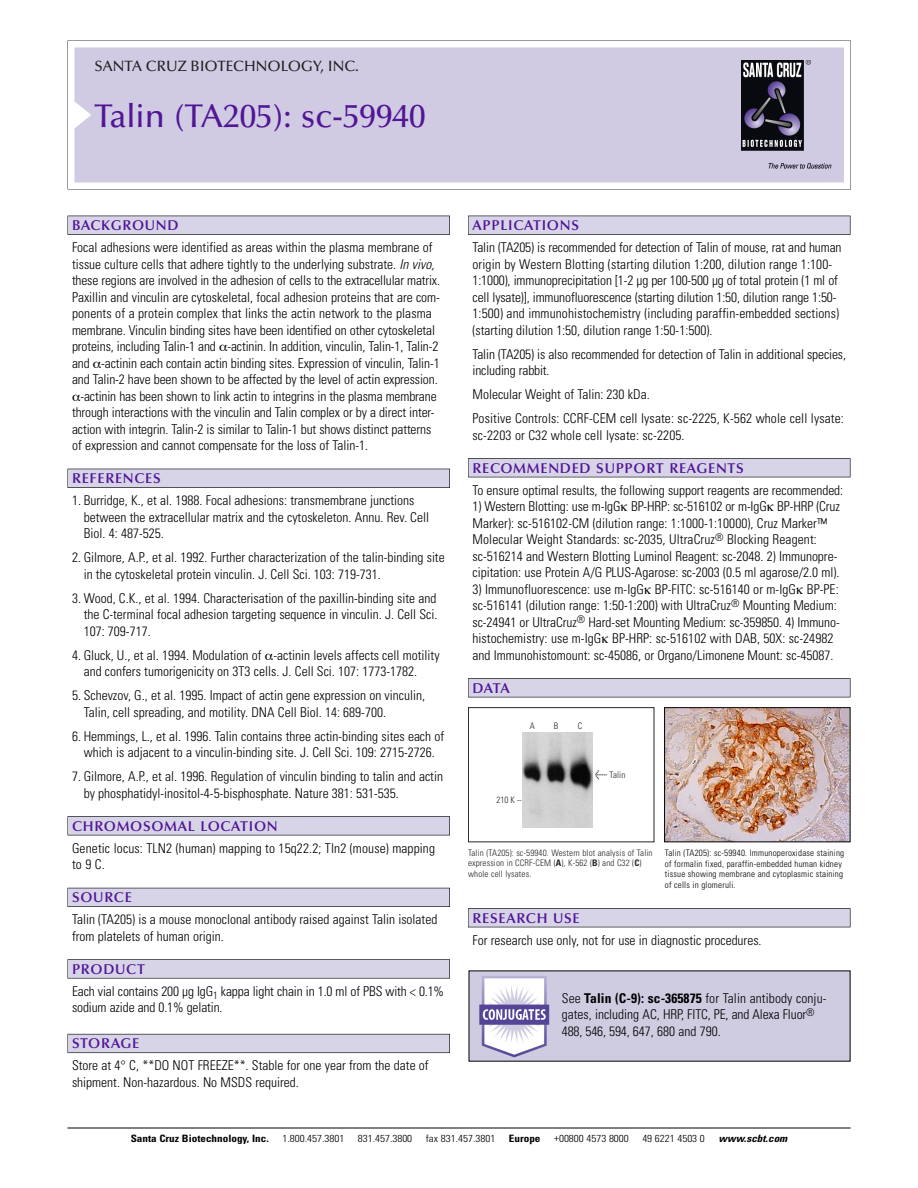
<style>
.page{position:relative;width:918px;height:1188px;background:#fff}
.page>*{position:absolute;margin:0;border:0;box-sizing:border-box;transform-origin:0 0}
.t1{font:500 33px "Optima";color:#511695}
.t2{font:500 15px "Optima";color:#231f20}
.t3{font:600 14.25px "Optima";letter-spacing:.05em;color:#511695}
.t4{font:300 condensed 13.5px/16.5px "Univers";color:#000}
.t5{font:300 condensed 10.2px "Univers";color:#000;scale:1.1 1}
.t6{font:700 condensed 10.2px "Univers";color:#000;scale:1.1 1}
.t7{font:italic 700 condensed 10.2px "Univers";color:#000;scale:1.1 1}
.t8{font:300 condensed 9px/10.5px "Univers";letter-spacing:.02em;color:#000}
.t9{font:300 condensed 9px/10.5px "Univers";letter-spacing:.015em;color:#272627}
.s1{font-style:italic}
.s2{font-family:"Meta Plus";font-weight:400;font-stretch:normal;font-size:10.5px}
.s3{font-weight:700}
</style>
<div class="page">
<svg style="left:68px;top:40px;width:783px;height:149px"></svg>
<div style="left:74px;top:47px;width:770px;height:135px;background:#d1cae3"></div>
<img style="left:741px;top:60px;width:90px;height:108px">
<div style="left:68px;top:216px;width:382px;height:19px;background:#535256"></div>
<div style="left:68px;top:216px;width:381px;height:18px;background:#d7d4e8"></div>
<div style="left:68px;top:469px;width:382px;height:19px;background:#525156"></div>
<div style="left:68px;top:469px;width:381px;height:18px;background:#d7d4e8"></div>
<div style="left:68px;top:816px;width:382px;height:19px;background:#545357"></div>
<div style="left:68px;top:817px;width:381px;height:18px;background:#d7d4e8"></div>
<div style="left:68px;top:888px;width:382px;height:19px;background:#535259"></div>
<div style="left:68px;top:888px;width:381px;height:18px;background:#d7d4e8"></div>
<svg style="left:68px;top:959px;width:382px;height:20px"></svg>
<div style="left:68px;top:960px;width:381px;height:18px;background:#d7d4e8"></div>
<div style="left:68px;top:1034px;width:382px;height:19px;background:#64626c"></div>
<div style="left:68px;top:1034px;width:381px;height:18px;background:#d7d4e8"></div>
<div style="left:468px;top:216px;width:382px;height:19px;background:#535256"></div>
<div style="left:468px;top:216px;width:382px;height:18px;background:#d7d4e8"></div>
<div style="left:468px;top:458px;width:382px;height:19px;background:#515155"></div>
<div style="left:468px;top:459px;width:382px;height:18px;background:#d7d4e8"></div>
<div style="left:468px;top:678px;width:382px;height:19px;background:#545357"></div>
<div style="left:468px;top:679px;width:382px;height:18px;background:#d7d4e8"></div>
<div style="left:468px;top:908px;width:382px;height:19px;background:#515155"></div>
<div style="left:468px;top:909px;width:382px;height:18px;background:#d7d4e8"></div>
<hr style="left:68px;top:1128px;width:782px;height:1px;background:#000">
<div style="left:468px;top:707px;width:186px;height:135px;border:1px solid #272627"></div>
<img style="left:523px;top:733px;width:70px;height:95px">
<img style="left:666px;top:709px;width:182px;height:131px">
<div style="left:664px;top:707px;width:186px;height:135px;border:1px solid #000"></div>
<img style="left:471px;top:972px;width:377px;height:88px">
<p class="t2" style="left:94px;top:60px;width:266px">SANTA CRUZ BIOTECHNOLOGY, INC.</p>
<p class="t1" style="left:94px;top:102px;width:333px">Talin (TA205): sc-59940</p>
<p class="t3" style="left:72px;top:219px;width:108px">BACKGROUND</p>
<p class="t4" style="left:72px;top:240px;width:362px">Focal adhesions were identified as areas within the plasma membrane of</p>
<p class="t4" style="left:72px;top:257px;width:367px">tissue culture cells that adhere tightly to the underlying substrate. <span class="s1">In vivo,</span></p>
<p class="t4" style="left:72px;top:273px;width:370px">these regions are involved in the adhesion of cells to the extracellular matrix.</p>
<p class="t4" style="left:72px;top:290px;width:370px">Paxillin and vinculin are cytoskeletal, focal adhesion proteins that are com-</p>
<p class="t4" style="left:72px;top:306px;width:361px">ponents of a protein complex that links the actin network to the plasma</p>
<p class="t4" style="left:72px;top:323px;width:365px">membrane. Vinculin binding sites have been identified on other cytoskeletal</p>
<p class="t4" style="left:72px;top:339px;width:368px">proteins, including Talin-1 and -actinin. In addition, vinculin, Talin-1, Talin-2</p>
<p class="t4" style="left:72px;top:356px;width:369px">and -actinin each contain actin binding sites. Expression of vinculin, Talin-1</p>
<p class="t4" style="left:72px;top:372px;width:367px">and Talin-2 have been shown to be affected by the level of actin expression.</p>
<p class="t4" style="left:80px;top:389px;width:358px">-actinin has been shown to link actin to integrins in the plasma membrane</p>
<p class="t4" style="left:72px;top:405px;width:364px">through interactions with the vinculin and Talin complex or by a direct inter-</p>
<p class="t4" style="left:72px;top:422px;width:361px">action with integrin. Talin-2 is similar to Talin-1 but shows distinct patterns</p>
<p class="t4" style="left:72px;top:438px;width:298px">of expression and cannot compensate for the loss of Talin-1.</p>
<p class="t3" style="left:72px;top:472px;width:90px">REFERENCES</p>
<p class="t4" style="left:84px;top:493px;width:347px;text-indent:-12px">1. Burridge, K., et al. 1988. Focal adhesions: transmembrane junctions between the extracellular matrix and the cytoskeleton. Annu. Rev. Cell<br>Biol. 4: 487-525.</p>
<p class="t4" style="left:84px;top:550px;width:363px;text-indent:-12px">2. Gilmore, A.P., et al. 1992. Further characterization of the talin-binding site in the cytoskeletal protein vinculin. J. Cell Sci. 103: 719-731.</p>
<p class="t4" style="left:84px;top:591px;width:355px;text-align:justify;text-indent:-12px">3. Wood, C.K., et al. 1994. Characterisation of the paxillin-binding site and the C-terminal focal adhesion targeting sequence in vinculin. J. Cell Sci.<br>107: 709-717.</p>
<p class="t4" style="left:84px;top:648px;width:357px;text-indent:-12px">4. Gluck, U., et al. 1994. Modulation of -actinin levels affects cell motility and confers tumorigenicity on 3T3 cells. J. Cell Sci. 107: 1773-1782.</p>
<p class="t4" style="left:84px;top:688px;width:343px;text-indent:-12px">5. Schevzov, G., et al. 1995. Impact of actin gene expression on vinculin,<br>Talin, cell spreading, and motility. DNA Cell Biol. 14: 689-700.</p>
<p class="t4" style="left:72px;top:729px;width:374px;text-align:center">6. Hemmings, L., et al. 1996. Talin contains three actin-binding sites each of which is adjacent to a vinculin-binding site. J. Cell Sci. 109: 2715-2726.</p>
<p class="t4" style="left:84px;top:769px;width:361px;text-indent:-12px">7. Gilmore, A.P., et al. 1996. Regulation of vinculin binding to talin and actin by phosphatidyl-inositol-4-5-bisphosphate. Nature 381: 531-535.</p>
<p class="t3" style="left:72px;top:820px;width:207px">CHROMOSOMAL LOCATION</p>
<p class="t4" style="left:72px;top:841px;width:365px">Genetic locus: TLN2 (human) mapping to 15q22.2; Tln2 (mouse) mapping to 9 C.</p>
<p class="t3" style="left:72px;top:891px;width:61px">SOURCE</p>
<p class="t4" style="left:72px;top:913px;width:367px">Talin (TA205) is a mouse monoclonal antibody raised against Talin isolated from platelets of human origin.</p>
<p class="t3" style="left:72px;top:963px;width:74px">PRODUCT</p>
<p class="t4" style="left:72px;top:984px;width:374px">Each vial contains 200 µg IgG<sub>1</sub> kappa light chain in 1.0 ml of PBS with &lt; 0.1% sodium azide and 0.1% gelatin.</p>
<p class="t3" style="left:72px;top:1038px;width:69px">STORAGE</p>
<p class="t4" style="left:72px;top:1059px;width:358px">Store at 4° C, **DO NOT FREEZE**. Stable for one year from the date of shipment. Non-hazardous. No MSDS required.</p>
<p class="t3" style="left:473px;top:219px;width:108px">APPLICATIONS</p>
<p class="t4" style="left:473px;top:240px;width:371px">Talin (TA205) is recommended for detection of Talin of mouse, rat and human origin by Western Blotting (starting dilution 1:200, dilution range 1:100- 1:1000), immunoprecipitation [1-2 µg per 100-500 µg of total protein (1 ml of cell lysate)], immunofluorescence (starting dilution 1:50, dilution range 1:50- 1:500) and immunohistochemistry (including paraffin-embedded sections) (starting dilution 1:50, dilution range 1:50-1:500).</p>
<p class="t4" style="left:473px;top:347px;width:375px">Talin (TA205) is also recommended for detection of Talin in additional species, including rabbit.</p>
<p class="t4" style="left:473px;top:387px;width:179px">Molecular Weight of Talin: 230 kDa.</p>
<p class="t4" style="left:473px;top:411px;width:373px">Positive Controls: CCRF-CEM cell lysate: sc-2225, K-562 whole cell lysate: sc-2203 or C32 whole cell lysate: sc-2205.</p>
<p class="t3" style="left:473px;top:462px;width:273px">RECOMMENDED SUPPORT REAGENTS</p>
<p class="t4" style="left:473px;top:483px;width:372px">To ensure optimal results, the following support reagents are recommended:</p>
<p class="t4" style="left:473px;top:499px;width:369px">1) Western Blotting: use m-IgG BP-HRP: sc-516102 or m-IgG BP-HRP (Cruz Marker): sc-516102-CM (dilution range: 1:1000-1:10000), Cruz Marker™ Molecular Weight Standards: sc-2035, UltraCruz<sup>®</sup> Blocking Reagent: sc-516214 and Western Blotting Luminol Reagent: sc-2048. 2) Immunopre&shy;cipitation: use Protein A/G PLUS-Agarose: sc-2003 (0.5 ml agarose/2.0 ml).</p>
<p class="t4" style="left:473px;top:582px;width:369px">3) Immunofluorescence: use m-IgG BP-FITC: sc-516140 or m-IgG BP-PE: sc-516141 (dilution range: 1:50-1:200) with UltraCruz<sup>®</sup> Mounting Medium: sc-24941 or UltraCruz<sup>®</sup> Hard-set Mounting Medium: sc-359850. 4) Immuno&shy;histochemistry: use m-IgG BP-HRP: sc-516102 with DAB, 50X: sc-24982 and Immunohistomount: sc-45086, or Organo/Limonene Mount: sc-45087.</p>
<p class="t3" style="left:473px;top:682px;width:39px">DATA</p>
<p class="t9" style="left:530px;top:722px;width:7px">A</p>
<p class="t9" style="left:554px;top:722px;width:6px">B</p>
<p class="t9" style="left:578px;top:722px;width:6px">C</p>
<p class="t9" style="left:497px;top:796px;width:26px">210 K –</p>
<p class="t9" style="left:595px;top:770px;width:32px"><span class="s2">&lt;</span> Talin</p>
<p class="t9" style="left:468px;top:848px;width:186px">Talin (TA205): sc-59940. Western blot analysis of Talin expression in CCRF-CEM (<span class="s3">A</span>), K-562 (<span class="s3">B</span>) and C32 (<span class="s3">C</span>) whole cell lysates.</p>
<p class="t8" style="left:665px;top:849px;width:181px">Talin (TA205): sc-59940. Immunoperoxidase staining of formalin fixed, paraffin-embedded human kidney tissue showing membrane and cytoplasmic staining of cells in glomeruli.</p>
<p class="t3" style="left:473px;top:912px;width:109px">RESEARCH USE</p>
<p class="t4" style="left:473px;top:933px;width:291px">For research use only, not for use in diagnostic procedures.</p>
<p class="t4" style="left:562px;top:991px;width:266px">See <span class="s3">Talin (C-9): sc-365875</span> for Talin antibody conju&shy;gates, including AC, HRP, FITC, PE, and Alexa Fluor<sup>®<br></sup>488, 546, 594, 647, 680 and 790.</p>
<p class="t6" style="left:131px;top:1135px;width:127px">Santa Cruz Biotechnology, Inc.</p>
<p class="t5" style="left:282px;top:1135px;width:58px">1.800.457.3801</p>
<p class="t5" style="left:358px;top:1135px;width:51px">831.457.3800</p>
<p class="t5" style="left:426px;top:1135px;width:65px">fax 831.457.3801</p>
<p class="t6" style="left:509px;top:1135px;width:30px">Europe</p>
<p class="t5" style="left:554px;top:1135px;width:69px">+00800 4573 8000</p>
<p class="t5" style="left:642px;top:1135px;width:58px">49 6221 4503 0</p>
<p class="t7" style="left:719px;top:1135px;width:66px">www.scbt.com</p>
</div>
